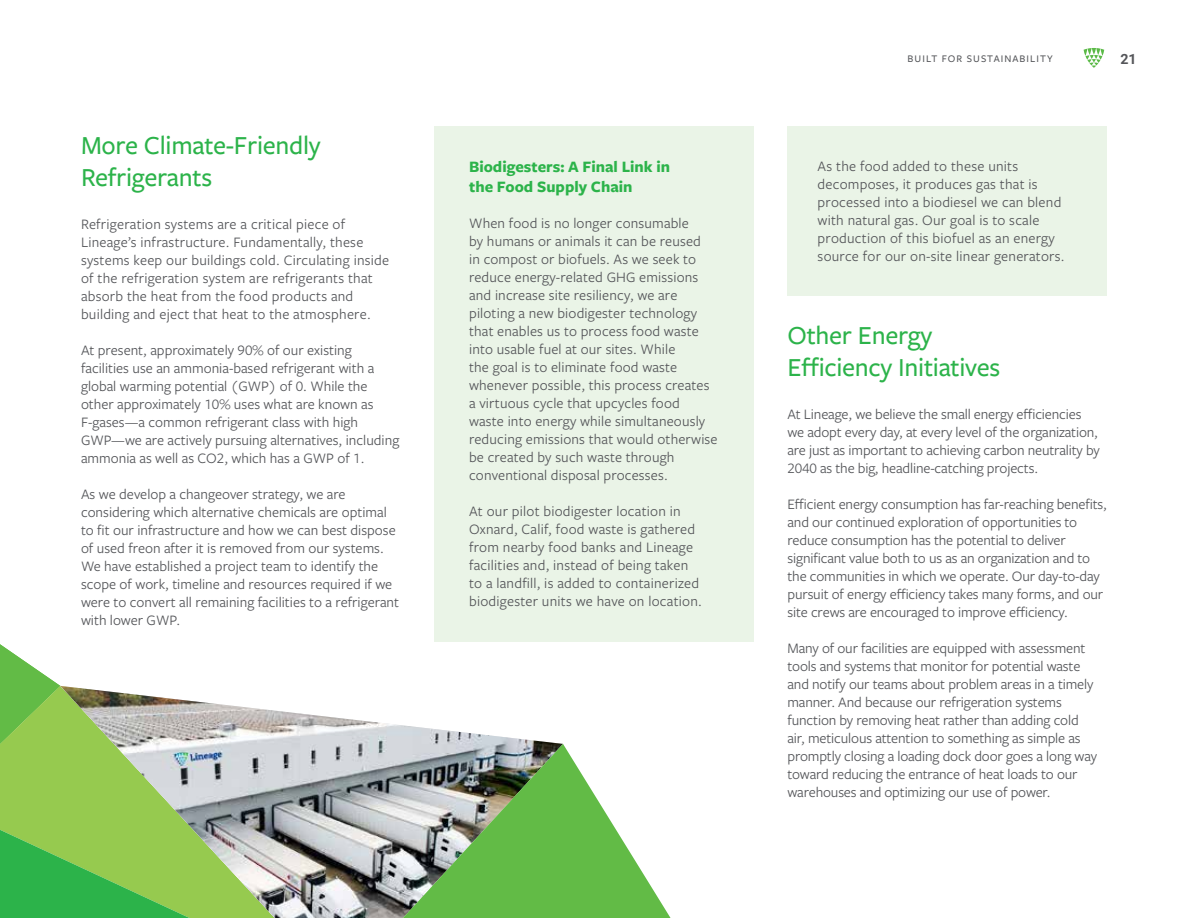
<style>
.page{position:relative;width:1188px;height:918px;background:#fff}
.page>*{position:absolute;margin:0;border:0;box-sizing:border-box;transform-origin:0 0}
.t1{font:500 27px/32.4px "Freight Sans Pro";letter-spacing:-.01em;color:#2cb34a}
.t2{font:700 16.5px/19.8px "Freight Sans Pro";color:#2cb34a}
.t3{font:15px/18px "Freight Sans Pro";color:#545559}
.t4{font:700 14.1px "Roboto";color:#545559}
.t5{font:500 10.5px "Freight Sans Pro";letter-spacing:.1em;color:#545559}
</style>
<div class="page">
<div style="left:788px;top:126px;width:319px;height:170px;background:#eaf4e7"></div>
<svg style="left:1084px;top:48px;width:20px;height:20px"></svg>
<svg style="left:0;top:644px;width:60px;height:42px"></svg>
<svg style="left:0;top:686px;width:60px;height:144px;fill:#96ca4f"></svg>
<img style="left:60px;top:686px;width:503px;height:232px">
<svg style="left:403px;top:744px;width:268px;height:174px;fill:#62bb46"></svg>
<svg style="left:0;top:830px;width:190px;height:88px"></svg>
<div style="left:434px;top:126px;width:320px;height:516px;background:#eaf4e7"></div>
<h1 class="t1" style="left:81px;top:128px;width:241px">More Climate-Friendly<br>Refrigerants</h1>
<p class="t3" style="left:81px;top:214px;width:310px">Refrigeration systems are a critical piece of Lineage’s infrastructure. Fundamentally, these systems keep our buildings cold. Circulating inside of the refrigeration system are refrigerants that absorb the heat from the food products and building and eject that heat to the atmosphere.</p>
<p class="t3" style="left:81px;top:340px;width:320px">At present, approximately 90% of our existing facilities use an ammonia-based refrigerant with a global warming potential (GWP) of 0. While the other approximately 10% uses what are known as F-gases—a common refrigerant class with high GWP—we are actively pursuing alternatives, including ammonia as well as CO2, which has a GWP of 1.</p>
<p class="t3" style="left:81px;top:484px;width:320px">As we develop a changeover strategy, we are considering which alternative chemicals are optimal to fit our infrastructure and how we can best dispose of used freon after it is removed from our systems.<br>We have established a project team to identify the scope of work, timeline and resources required if we were to convert all remaining facilities to a refrigerant with lower GWP.</p>
<p class="t2" style="left:469px;top:156px;width:203px">Biodigesters: A Final Link in the Food Supply Chain</p>
<p class="t3" style="left:469px;top:213px;width:250px">When food is no longer consumable<br>by humans or animals it can be reused<br>in compost or biofuels. As we seek to reduce energy-related GHG emissions and increase site resiliency, we are piloting a new biodigester technology that enables us to process food waste into usable fuel at our sites. While<br>the goal is to eliminate food waste whenever possible, this process creates a virtuous cycle that upcycles food waste into energy while simultaneously reducing emissions that would otherwise be created by such waste through conventional disposal processes.</p>
<p class="t3" style="left:469px;top:501px;width:234px">At our pilot biodigester location in Oxnard, Calif, food waste is gathered from nearby food banks and Lineage facilities and, instead of being taken to a landfill, is added to containerized biodigester units we have on location.</p>
<p class="t5" style="left:908px;top:51px;width:147px">BUILT FOR SUSTAINABILITY</p>
<p class="t4" style="left:1120px;top:49px;width:18px">21</p>
<p class="t3" style="left:818px;top:157px;width:248px">As the food added to these units decomposes, it produces gas that is processed into a biodiesel we can blend with natural gas. Our goal is to scale production of this biofuel as an energy source for our on-site linear generators.</p>
<h1 class="t1" style="left:788px;top:318px;width:214px">Other Energy<br>Efficiency Initiatives</h1>
<p class="t3" style="left:788px;top:404px;width:314px">At Lineage, we believe the small energy efficiencies we adopt every day, at every level of the organization, are just as important to achieving carbon neutrality by 2040 as the big, headline-catching projects.</p>
<p class="t3" style="left:788px;top:494px;width:321px">Efficient energy consumption has far-reaching benefits, and our continued exploration of opportunities to reduce consumption has the potential to deliver significant value both to us as an organization and to the communities in which we operate. Our day-to-day pursuit of energy efficiency takes many forms, and our site crews are encouraged to improve efficiency.</p>
<p class="t3" style="left:788px;top:638px;width:311px">Many of our facilities are equipped with assessment tools and systems that monitor for potential waste and notify our teams about problem areas in a timely manner. And because our refrigeration systems function by removing heat rather than adding cold air, meticulous attention to something as simple as promptly closing a loading dock door goes a long way toward reducing the entrance of heat loads to our warehouses and optimizing our use of power.</p>
</div>
